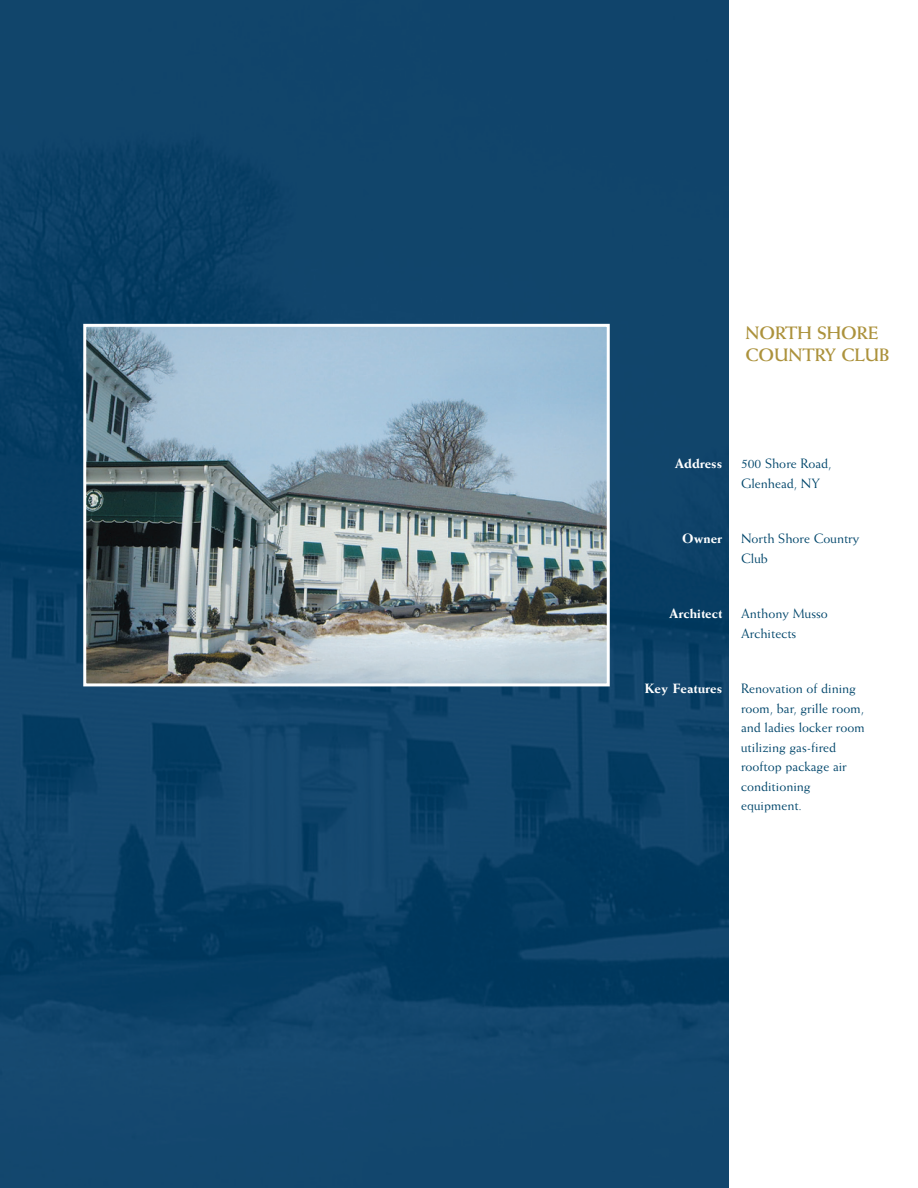
<style>
.page{position:relative;width:918px;height:1188px;background:#fff}
.page>*{position:absolute;margin:0;border:0;box-sizing:border-box;transform-origin:0 0}
.t1{font:700 18px/21.6px "Weiss";color:#ac923c}
.t2{font:13.5px/19.5px "Weiss";color:#00466b}
.t3{font:800 13.5px "Weiss";color:#fff}
</style>
<div class="page">
<img style="left:0;top:0;width:729px;height:1188px">
<img style="left:87px;top:328px;width:519px;height:354px">
<div style="left:83px;top:324px;width:527px;height:362px;border:3px solid #fff"></div>
<p class="t1" style="left:745px;top:322px;width:15px">NOR</p>
<p class="t1" style="left:745px;top:322px;width:144px;text-indent:40px">TH SHORE<br>COUNTRY CLUB</p>
<p class="t3" style="left:675px;top:456px;width:49px">Address</p>
<p class="t2" style="left:741px;top:454px;width:92px">500 Shore Road,<br>Glenhead, NY</p>
<p class="t3" style="left:682px;top:531px;width:41px">Owner</p>
<p class="t2" style="left:741px;top:529px;width:120px">North Shore Country<br>Club</p>
<p class="t3" style="left:669px;top:606px;width:55px">Architect</p>
<p class="t2" style="left:741px;top:604px;width:88px">Anthony Musso<br>Architects</p>
<p class="t3" style="left:645px;top:681px;width:79px">Key Features</p>
<p class="t2" style="left:741px;top:679px;width:125px">Renovation of dining room, bar, grille room, and ladies locker room utilizing gas-fired rooftop package air conditioning equipment.</p>
</div>
